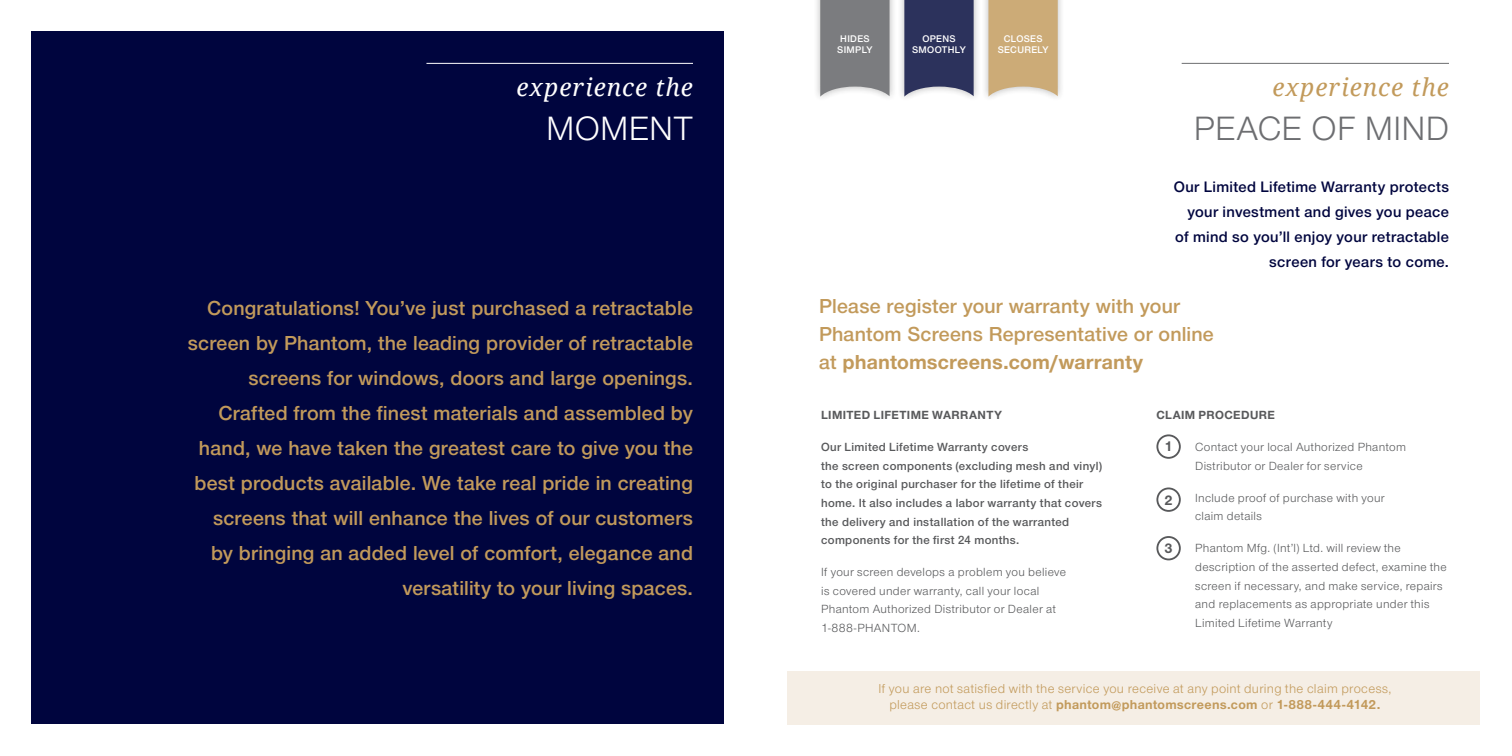
<style>
.page{position:relative;width:1512px;height:756px;background:#fff}
.page>*{position:absolute;margin:0;border:0;box-sizing:border-box;transform-origin:0 0}
.t1{font:35px "Suiza";letter-spacing:.005em;color:#6d6e71}
.t2{font:35px "Suiza";letter-spacing:.005em;color:#fff}
.t3{font:italic 24.5px "Droid Serif";letter-spacing:.035em;color:#fff}
.t4{font:italic 24.5px "Droid Serif";letter-spacing:.035em;color:#c29a5b}
.t5{font:600 21px/35px "Suiza";letter-spacing:.01em;color:#c29a5b}
.t6{font:700 21px "Suiza DEMO";letter-spacing:.01em;color:#c29a5b}
.t7{font:600 15.75px/25.2px "Suiza";letter-spacing:.02em;color:#00053e;text-align:right}
.t8{font:700 14.17px "Suiza DEMO";color:#58595b}
.t9{font:13.3px "Suiza";letter-spacing:.025em;color:#c29a5b}
.t10{font:700 13.3px "Suiza DEMO";letter-spacing:.025em;color:#c29a5b}
.t11{font:12.25px/18.6px "Suiza";letter-spacing:.03em;color:#58595b}
.t12{font:600 12.25px/18.6px "Suiza";letter-spacing:.03em;color:#58595b}
.t13{font:700 12.25px "Suiza DEMO";letter-spacing:.03em;color:#58595b}
.t14{font:600 9.97px/10.7px "Suiza";letter-spacing:.035em;color:#fff;text-align:center}
.s1{font-family:"Suiza";font-weight:600}
.s2{font-family:"Suiza";font-weight:400}
</style>
<div class="page">
<div style="left:788px;top:671px;width:692px;height:53px;background:#f5eee5"></div>
<div style="left:1156px;top:434px;width:25px;height:25px;border:2px solid #58595b;border-radius:50%"></div>
<div style="left:1156px;top:487px;width:25px;height:25px;border:2px solid #58595b;border-radius:50%"></div>
<div style="left:1156px;top:536px;width:25px;height:24px;border:2px solid #58595b;border-radius:50%"></div>
<div style="left:32px;top:32px;width:692px;height:692px;background:#00053e"></div>
<hr style="left:426px;top:63px;width:267px;height:1px;background:#fff">
<hr style="left:1182px;top:63px;width:267px;height:1px;background:#6d6e71">
<div style="left:812px;top:0;width:86px;height:103px;background:#000;opacity:.3"></div>
<svg style="left:820px;top:0;width:70px;height:97px;background:#858688"></svg>
<div style="left:897px;top:0;width:85px;height:103px;background:#000;opacity:.3"></div>
<svg style="left:904px;top:0;width:70px;height:97px;background:#3d4268"></svg>
<div style="left:981px;top:0;width:85px;height:103px;background:#000;opacity:.3"></div>
<svg style="left:988px;top:0;width:70px;height:97px;background:#cfb081"></svg>
<p class="t3" style="left:516px;top:70px;width:178px">experience the</p>
<h1 class="t2" style="left:546px;top:104px;width:148px">MOMENT</h1>
<p class="t5" style="left:188px;top:289px;width:507px;text-align:right">Congratulations! You’ve just purchased a retractable screen by Phantom, the leading provider of retractable screens for windows, doors and large openings.<br>Crafted from the finest materials and assembled by hand, we have taken the greatest care to give you the best products available. We take real pride in creating screens that will enhance the lives of our customers by bringing an added level of comfort, elegance and versatility to your living spaces.</p>
<p class="t14" style="left:837px;top:33px;width:37px">HIDES<br>SIMPLY</p>
<p class="t14" style="left:912px;top:33px;width:55px">OPENS<br>SMOOTHLY</p>
<p class="t14" style="left:998px;top:33px;width:52px">CLOSES<br>SECURELY</p>
<p class="t4" style="left:1272px;top:70px;width:178px">experience the</p>
<h1 class="t1" style="left:1194px;top:104px;width:257px">PEACE OF MIND</h1>
<p class="t7" style="left:1174px;top:173px;width:277px">Our Limited Lifetime Warranty protects your investment and gives you peace of mind so you’ll enjoy your retractable screen for years to come.</p>
<p class="t5" style="left:819px;top:291px;width:396px;line-height:28px">Please register your warranty with your<br>Phantom Screens Representative or online</p>
<p class="t6" style="left:819px;top:347px;width:326px"><span class="s1">at</span> phantomscreens.com/warranty</p>
<p class="t13" style="left:821px;top:407px;width:182px">LIMITED LIFETIME WARRANTY</p>
<p class="t12" style="left:821px;top:437px;width:282px">Our Limited Lifetime Warranty covers<br>the screen components (excluding mesh and vinyl) to the original purchaser for the lifetime of their home. It also includes a labor warranty that covers the delivery and installation of the warranted components for the first 24 months.</p>
<p class="t11" style="left:821px;top:562px;width:246px">If your screen develops a problem you believe is covered under warranty, call your local Phantom Authorized Distributor or Dealer at 1-888-PHANTOM.</p>
<p class="t13" style="left:1156px;top:406px;width:120px">CLAIM PROCEDURE</p>
<p class="t11" style="left:1195px;top:437px;width:212px">Contact your local Authorized Phantom<br>Distributor or Dealer for service</p>
<p class="t11" style="left:1195px;top:488px;width:191px">Include proof of purchase with your claim details</p>
<p class="t11" style="left:1195px;top:538px;width:253px">Phantom Mfg. (Int’l) Ltd. will review the description of the asserted defect, examine the screen if necessary, and make service, repairs and replacements as appropriate under this Limited Lifetime Warranty</p>
<p class="t8" style="left:1165px;top:437px;width:10px">1</p>
<p class="t8" style="left:1165px;top:490px;width:10px">2</p>
<p class="t8" style="left:1165px;top:538px;width:10px">3</p>
<p class="t9" style="left:878px;top:680px;width:515px">If you are not satisfied with the service you receive at any point during the claim process,</p>
<p class="t10" style="left:889px;top:696px;width:493px"><span class="s2">please contact us directly at</span> phantom@phantomscreens.com <span class="s2">or</span> 1-888-444-4142.</p>
</div>
